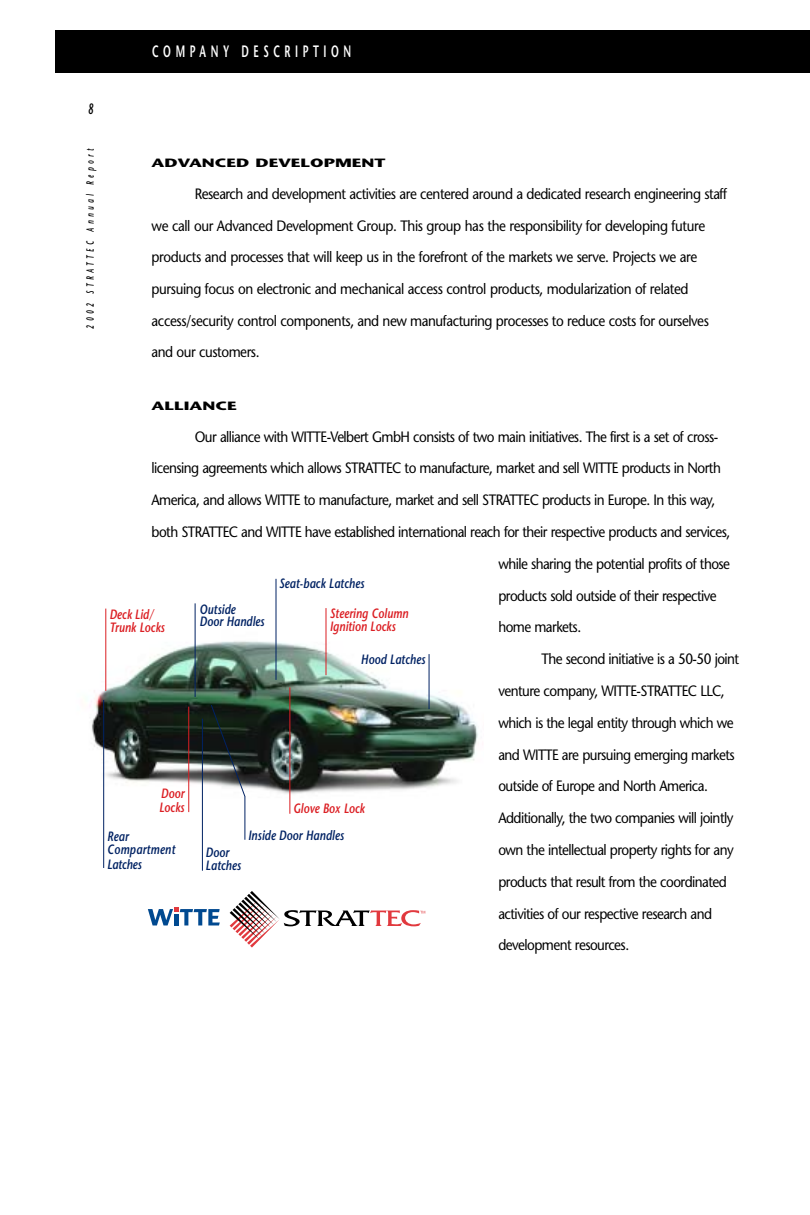
<style>
.page{position:relative;width:810px;height:1215px;background:#fff}
.page>*{position:absolute;margin:0;border:0;box-sizing:border-box;transform-origin:0 0}
.t1{font:600 16.5px "Stone Sans";letter-spacing:.46em;color:#fff;scale:.6 1}
.t2{font:15px/31.7px "Stone Sans";letter-spacing:-.04em;color:#000;scale:.9 1}
.t3{font:italic 600 15px "Stone Sans";color:#000;scale:.6 1}
.t4{font:italic 600 13.5px/12.9px "Stone Sans";color:#002263;scale:.8 1}
.t5{font:italic 600 13.5px/13.5px "Stone Sans";color:#db1e23;scale:.8 1}
.t6{font:700 12px "Stone Sans";color:#000;scale:1.45 1}
.t7{font:italic 600 10.5px "Stone Sans";letter-spacing:.56em;color:#000;scale:.6 1}
</style>
<div class="page">
<div style="left:55px;top:30px;width:755px;height:43px;background:#000"></div>
<svg style="left:230px;top:891px;width:195px;height:57px"></svg>
<svg style="left:148px;top:907px;width:72px;height:18px"></svg>
<img style="left:89px;top:578px;width:389px;height:265px">
<svg style="left:210px;top:704px;width:36px;height:93px"></svg>
<hr style="left:103px;top:700px;width:1px;height:168px;background:#002263">
<hr style="left:105px;top:609px;width:1px;height:82px;background:#db1e23">
<hr style="left:188px;top:707px;width:1px;height:105px;background:#db1e23">
<hr style="left:202px;top:719px;width:1px;height:152px;background:#002263">
<hr style="left:245px;top:796px;width:1px;height:44px;background:#002263">
<hr style="left:290px;top:687px;width:1px;height:127px;background:#db1e23">
<hr style="left:429px;top:654px;width:1px;height:55px;background:#002263">
<hr style="left:326px;top:608px;width:1px;height:67px;background:#db1e23">
<hr style="left:276px;top:579px;width:1px;height:101px;background:#002263">
<hr style="left:195px;top:603px;width:1px;height:94px;background:#002263">
<p class="t3" style="left:88px;top:103px;width:10px">8</p>
<p class="t1" style="left:152px;top:45px;width:333px">COMPANY DESCRIPTION</p>
<p class="t7" style="left:86px;top:329px;width:302px;rotate:-90deg">2002 STRATTEC Annual Report</p>
<p class="t6" style="left:152px;top:158px;width:163px">ADVANCED DEVELOPMENT</p>
<p class="t2" style="left:152px;top:179px;width:641px;text-indent:43px">Research and development activities are centered around a dedicated research engineering staff we call our Advanced Development Group. This group has the responsibility for developing future products and processes that will keep us in the forefront of the markets we serve. Projects we are pursuing focus on electronic and mechanical access control products, modularization of related access/security control components, and new manufacturing processes to reduce costs for ourselves and our customers.</p>
<p class="t6" style="left:152px;top:401px;width:60px">ALLIANCE</p>
<p class="t2" style="left:195px;top:422px;width:583px">Our alliance with WITTE-Velbert GmbH consists of two main initiatives. The first is a set of cross-</p>
<p class="t2" style="left:152px;top:454px;width:634px">licensing agreements which allows STRATTEC to manufacture, market and sell WITTE products in North</p>
<p class="t2" style="left:152px;top:486px;width:628px">America, and allows WITTE to manufacture, market and sell STRATTEC products in Europe. In this way,</p>
<p class="t2" style="left:152px;top:518px;width:645px">both STRATTEC and WITTE have established international reach for their respective products and services,</p>
<p class="t2" style="left:498px;top:549px;width:259px">while sharing the potential profits of those</p>
<p class="t2" style="left:498px;top:581px;width:244px">products sold outside of their respective</p>
<p class="t2" style="left:498px;top:613px;width:94px">home markets.</p>
<p class="t2" style="left:542px;top:645px;width:221px">The second initiative is a 50-50 joint</p>
<p class="t2" style="left:498px;top:677px;width:253px">venture company, WITTE-STRATTEC LLC,</p>
<p class="t2" style="left:498px;top:708px;width:263px">which is the legal entity through which we</p>
<p class="t2" style="left:498px;top:740px;width:264px">and WITTE are pursuing emerging markets</p>
<p class="t2" style="left:498px;top:772px;width:234px">outside of Europe and North America.</p>
<p class="t2" style="left:498px;top:804px;width:263px">Additionally, the two companies will jointly</p>
<p class="t2" style="left:498px;top:836px;width:263px">own the intellectual property rights for any</p>
<p class="t2" style="left:498px;top:867px;width:255px">products that result from the coordinated</p>
<p class="t2" style="left:498px;top:899px;width:239px">activities of our respective research and</p>
<p class="t2" style="left:498px;top:931px;width:147px">development resources.</p>
<p class="t4" style="left:279px;top:578px;width:108px">Seat-back Latches</p>
<p class="t5" style="left:330px;top:608px;width:100px">Steering Column<br>Ignition Locks</p>
<p class="t5" style="left:109px;top:609px;width:71px">Deck Lid/<br>Trunk Locks</p>
<p class="t4" style="left:200px;top:604px;width:83px;line-height:12.1px">Outside<br>Door Handles</p>
<p class="t4" style="left:361px;top:654px;width:82px">Hood Latches</p>
<p class="t5" style="left:159px;top:788px;width:33px">Door<br>Locks</p>
<p class="t5" style="left:293px;top:803px;width:91px">Glove Box Lock</p>
<p class="t4" style="left:248px;top:830px;width:121px">Inside Door Handles</p>
<p class="t4" style="left:107px;top:832px;width:86px">Rear<br>Compartment</p>
<p class="t4" style="left:107px;top:859px;width:44px">Latches</p>
<p class="t4" style="left:206px;top:847px;width:46px;line-height:13.5px">Door<br>Latches</p>
</div>
